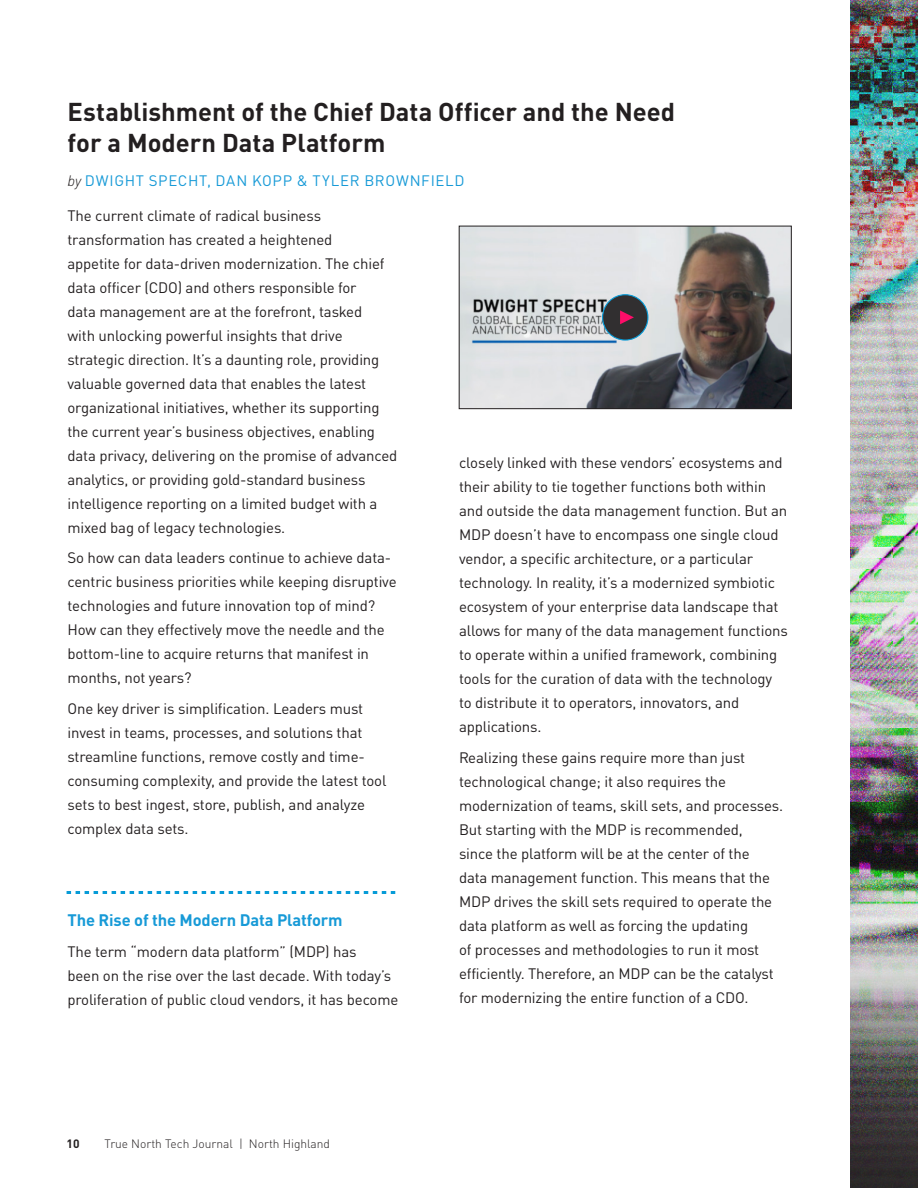
<style>
.page{position:relative;width:918px;height:1188px;background:#fff}
.page>*{position:absolute;margin:0;border:0;box-sizing:border-box;transform-origin:0 0}
.Headline_-_Bold__Ali{font:700 25.5px/31.5px "DIN Pro";color:#231f20}
.t1{font:700 16.5px "DIN Pro";letter-spacing:-.01em;color:#179ad7}
.t2{font:15px/24px "DIN Pro";letter-spacing:-.01em;color:#231f20}
.Headline_-_Bold__Ali-2{font:15px "DIN Pro";letter-spacing:.05em;color:#179ad7}
.t3{font:300 12px "DIN Pro";color:#231f20}
.t4{font:700 12px "DIN Pro";color:#231f20}
.s1{font-weight:300;font-style:italic;color:#231f20}
</style>
<div class="page">
<img style="left:850px;top:0;width:68px;height:891px">
<img style="left:850px;top:891px;width:68px;height:297px">
<img style="left:851px;top:1005px;width:67px;height:183px">
<svg style="left:67px;top:891px;width:328px;height:3px"></svg>
<img style="left:461px;top:228px;width:329px;height:179px">
<div style="left:459px;top:226px;width:333px;height:183px;border:1px solid #231f20"></div>
<div style="left:603px;top:295px;width:45px;height:45px;background:#312f30;border-radius:50%"></div>
<div style="left:602px;top:294px;width:46px;height:47px;border:1px solid #079bd7;border-radius:50%"></div>
<svg style="left:620px;top:310px;width:14px;height:14px"></svg>
<p class="Headline_-_Bold__Ali" style="left:68px;top:93px;width:609px">Establishment of the Chief Data Officer and the Need for a Modern Data Platform</p>
<p class="Headline_-_Bold__Ali-2" style="left:68px;top:169px;width:399px"><span class="s1">by</span> DWIGHT SPECHT, DAN KOPP &amp; TYLER BROWNFIELD</p>
<p class="t2" style="left:68px;top:202px;width:331px">The current climate of radical business transformation has created a heightened<br>appetite for data-driven modernization. The chief data officer (CDO) and others responsible for<br>data management are at the forefront, tasked<br>with unlocking powerful insights that drive strategic direction. It’s a daunting role, providing valuable governed data that enables the latest organizational initiatives, whether its supporting the current year’s business objectives, enabling data privacy, delivering on the promise of advanced analytics, or providing gold-standard business intelligence reporting on a limited budget with a mixed bag of legacy technologies.</p>
<p class="t2" style="left:68px;top:544px;width:331px">So how can data leaders continue to achieve data&shy;centric business priorities while keeping disruptive technologies and future innovation top of mind?<br>How can they effectively move the needle and the bottom-line to acquire returns that manifest in months, not years?</p>
<p class="t2" style="left:68px;top:695px;width:321px">One key driver is simplification. Leaders must invest in teams, processes, and solutions that streamline functions, remove costly and time&shy;consuming complexity, and provide the latest tool sets to best ingest, store, publish, and analyze complex data sets.</p>
<p class="t1" style="left:68px;top:907px;width:277px">The Rise of the Modern Data Platform</p>
<p class="t2" style="left:68px;top:938px;width:332px">The term “modern data platform” (MDP) has<br>been on the rise over the last decade. With today’s proliferation of public cloud vendors, it has become</p>
<p class="t4" style="left:67px;top:1133px;width:15px">10</p>
<p class="t3" style="left:105px;top:1134px;width:227px">True North Tech Journal | North Highland</p>
<p class="t2" style="left:459px;top:449px;width:330px">closely linked with these vendors’ ecosystems and their ability to tie together functions both within and outside the data management function. But an MDP doesn’t have to encompass one single cloud vendor, a specific architecture, or a particular technology. In reality, it’s a modernized symbiotic ecosystem of your enterprise data landscape that allows for many of the data management functions to operate within a unified framework, combining tools for the curation of data with the technology to distribute it to operators, innovators, and applications.</p>
<p class="t2" style="left:459px;top:744px;width:326px">Realizing these gains require more than just technological change; it also requires the modernization of teams, skill sets, and processes.<br>But starting with the MDP is recommended,<br>since the platform will be at the center of the<br>data management function. This means that the MDP drives the skill sets required to operate the data platform as well as forcing the updating<br>of processes and methodologies to run it most efficiently. Therefore, an MDP can be the catalyst for modernizing the entire function of a CDO.</p>
</div>
